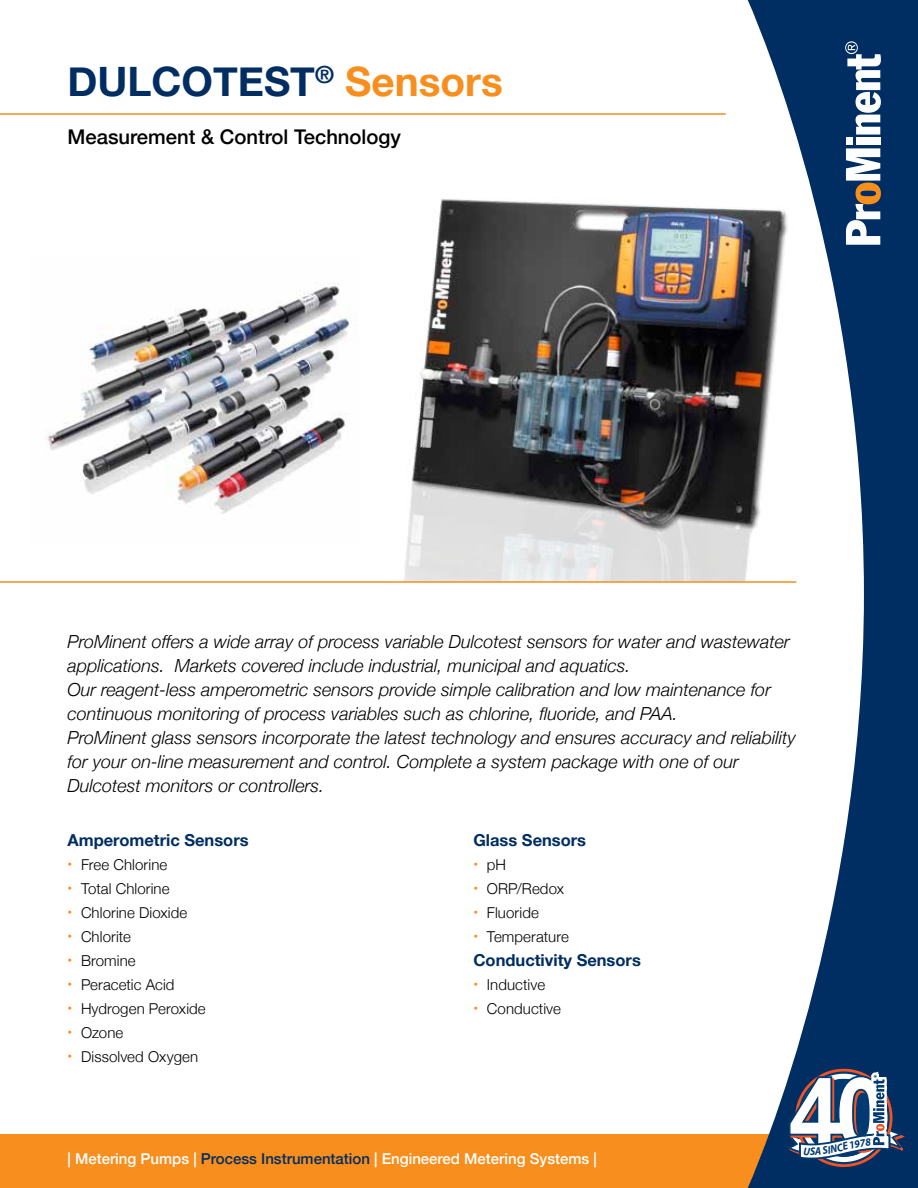
<style>
.page{position:relative;width:918px;height:1188px;background:#fff}
.page>*{position:absolute;margin:0;border:0;box-sizing:border-box;transform-origin:0 0}
.t1{font:700 40.5px "Helvetica Neue";color:#002d62}
.t2{font:500 20.25px "Helvetica Neue";color:#000}
.t3{font:italic 300 18px/24px "Helvetica Neue";color:#000}
.t4{font:700 16.5px "Helvetica Neue";color:#002d62}
.t5{font:300 15px "Helvetica Neue";letter-spacing:.005em;color:#000}
.t6{font:500 15px "Helvetica Neue";color:#fff}
.t7{font:italic 700 11.1px "Myriad Pro";color:#003a70;scale:.92 1}
.s1{color:#f78e1e}
.s2{font-weight:700;font-size:13.5px;color:#f78e1e}
.s3{color:#002d62}
</style>
<div class="page">
<img style="left:404px;top:199px;width:338px;height:382px">
<img style="left:47px;top:282px;width:307px;height:232px">
<div style="left:0;top:1134px;width:918px;height:54px;background:#f78e1e"></div>
<svg style="left:742px;top:0;width:176px;height:1188px"></svg>
<div style="left:846px;top:138px;width:7px;height:7px;background:#fff"></div>
<div style="left:856px;top:138px;width:24px;height:7px;background:#fff"></div>
<svg style="left:845px;top:41px;width:36px;height:94px"></svg>
<svg style="left:846px;top:148px;width:35px;height:97px"></svg>
<hr style="left:0;top:113px;width:726px;height:2px;background:#f78e1e">
<hr style="left:0;top:581px;width:796px;height:2px;background:#f78e1e">
<svg style="left:785px;top:1068px;width:122px;height:95px"></svg>
<h1 class="t1" style="left:68px;top:50px;width:437px">DULCOTEST<sup>®</sup> <span class="s1">Sensors</span></h1>
<p class="t2" style="left:68px;top:121px;width:335px">Measurement &amp; Control Technology</p>
<p class="t3" style="left:68px;top:628px;width:730px">ProMinent offers a wide array of process variable Dulcotest sensors for water and wastewater applications. Markets covered include industrial, municipal and aquatics.<br>Our reagent-less amperometric sensors provide simple calibration and low maintenance for continuous monitoring of process variables such as chlorine, fluoride, and PAA.<br>ProMinent glass sensors incorporate the latest technology and ensures accuracy and reliability for your on-line measurement and control. Complete a system package with one of our Dulcotest monitors or controllers.</p>
<p class="t4" style="left:68px;top:827px;width:183px">Amperometric Sensors</p>
<p class="t5" style="left:67px;top:853px;width:101px"><span class="s2">•</span> Free Chlorine</p>
<p class="t5" style="left:67px;top:877px;width:104px"><span class="s2">•</span> Total Chlorine</p>
<p class="t5" style="left:67px;top:901px;width:121px"><span class="s2">•</span> Chlorine Dioxide</p>
<p class="t5" style="left:67px;top:925px;width:65px"><span class="s2">•</span> Chlorite</p>
<p class="t5" style="left:67px;top:949px;width:70px"><span class="s2">•</span> Bromine</p>
<p class="t5" style="left:67px;top:973px;width:109px"><span class="s2">•</span> Peracetic Acid</p>
<p class="t5" style="left:67px;top:997px;width:140px"><span class="s2">•</span> Hydrogen Peroxide</p>
<p class="t5" style="left:67px;top:1021px;width:57px"><span class="s2">•</span> Ozone</p>
<p class="t5" style="left:67px;top:1045px;width:132px"><span class="s2">•</span> Dissolved Oxygen</p>
<p class="t4" style="left:473px;top:827px;width:114px">Glass Sensors</p>
<p class="t5" style="left:473px;top:853px;width:34px"><span class="s2">•</span> pH</p>
<p class="t5" style="left:473px;top:877px;width:92px"><span class="s2">•</span> ORP/Redox</p>
<p class="t5" style="left:473px;top:901px;width:67px"><span class="s2">•</span> Fluoride</p>
<p class="t5" style="left:473px;top:925px;width:97px"><span class="s2">•</span> Temperature</p>
<p class="t4" style="left:473px;top:947px;width:169px">Conductivity Sensors</p>
<p class="t5" style="left:473px;top:973px;width:73px"><span class="s2">•</span> Inductive</p>
<p class="t5" style="left:473px;top:997px;width:89px"><span class="s2">•</span> Conductive</p>
<p class="t6" style="left:68px;top:1147px;width:531px">| Metering Pumps | <span class="s3">Process Instrumentation</span> | Engineered Metering Systems |</p>
<p class="t7" style="left:810px;top:1144px;width:7px">S</p>
</div>
